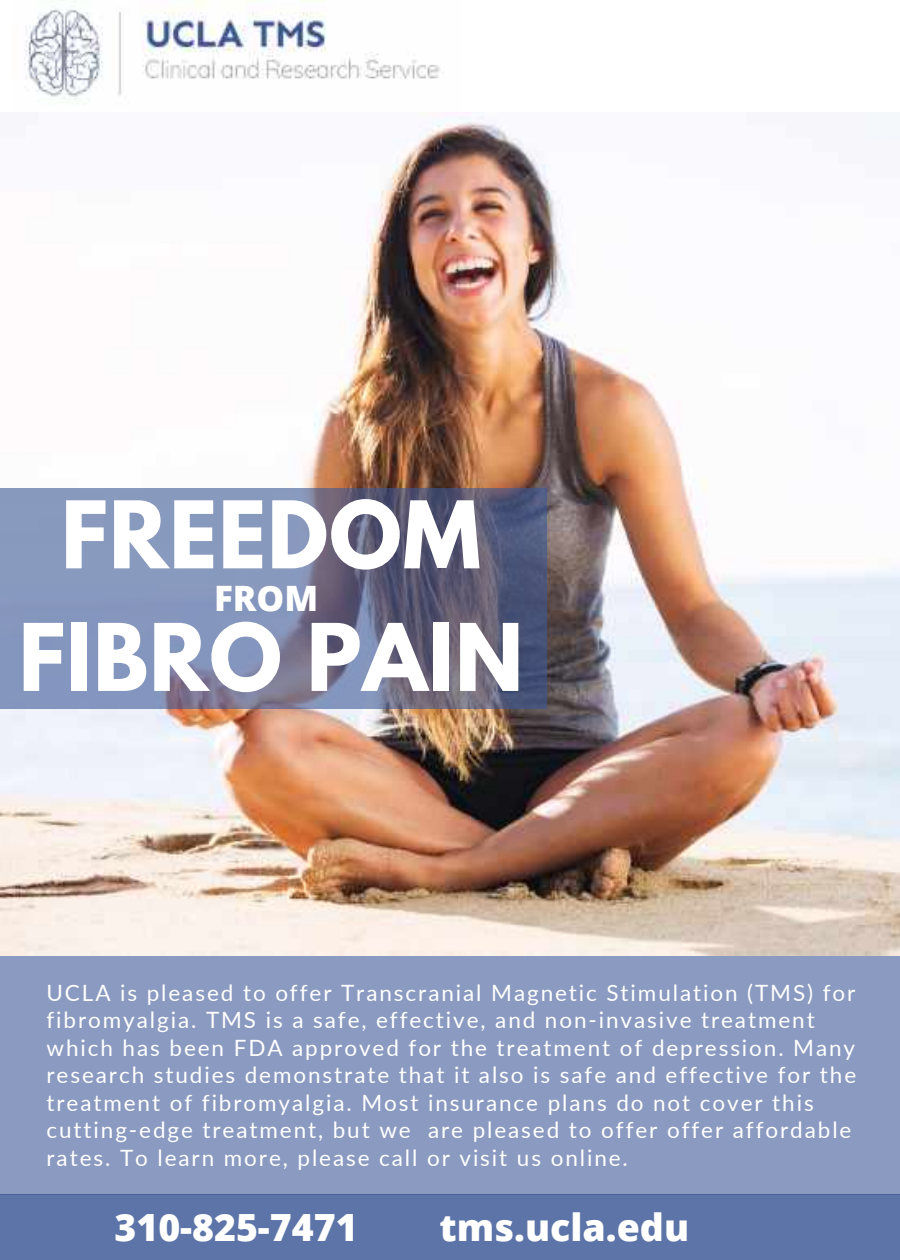
<style>
.page{position:relative;width:900px;height:1260px;background:#fff}
.page>*{position:absolute;margin:0;border:0;box-sizing:border-box;transform-origin:0 0}
.t1{font:700 82.5px/122.5px "League Spartan";letter-spacing:.015em;color:#fff;text-align:center}
.t2{font:800 37.5px "Open Sans";color:#fff}
.t3{font:800 35px "Open Sans";color:#fff}
.t4{font:22.5px/27.5px "Lato";letter-spacing:.085em;color:#fff}
</style>
<div class="page">
<img style="left:24px;top:0;width:420px;height:101px">
<img style="left:0;top:112px;width:900px;height:843px">
<div style="left:0;top:1194px;width:900px;height:66px;background:#5d74a8"></div>
<div style="left:0;top:956px;width:900px;height:238px;background:#8a9ac0"></div>
<svg style="left:0;top:488px;width:547px;height:220px;background:#747d9e"></svg>
<h1 class="t1" style="left:19px;top:484px;width:506px">FREEDOM<br>FIBRO PAIN</h1>
<h3 class="t3" style="left:214px;top:574px;width:106px">FROM</h3>
<p class="t4" style="left:47px;top:978px;width:811px">UCLA is pleased to offer Transcranial Magnetic Stimulation (TMS) for fibromyalgia. TMS is a safe, effective, and non-invasive treatment which has been FDA approved for the treatment of depression. Many research studies demonstrate that it also is safe and effective for the treatment of fibromyalgia. Most insurance plans do not cover this cutting-edge treatment, but we are pleased to offer offer affordable rates. To learn more, please call or visit us online.</p>
<h2 class="t2" style="left:114px;top:1201px;width:245px">310-825-7471</h2>
<h2 class="t2" style="left:440px;top:1201px;width:251px">tms.ucla.edu</h2>
</div>
